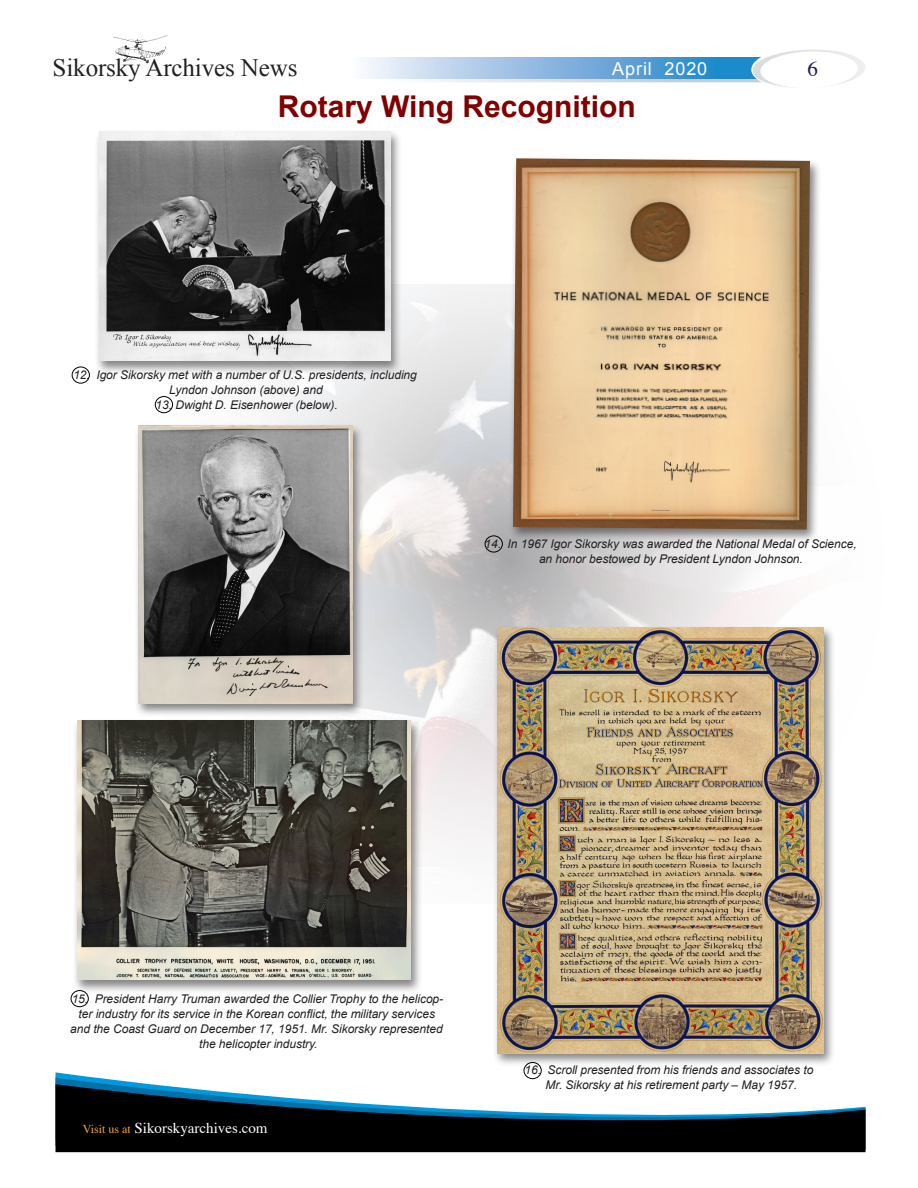
<style>
.page{position:relative;width:918px;height:1188px;background:#fff}
.page>*{position:absolute;margin:0;border:0;box-sizing:border-box;transform-origin:0 0}
.t1{font:700 30px "Arial";color:#800101}
.t2{font:25.05px "Times New Roman";letter-spacing:-.005em;color:#231f20}
.t3{font:21px "Times";color:#1f1854}
.t4{font:18px "Arial";letter-spacing:.05em;color:#fff}
.t5{font:15px "Times";color:#fff}
.t6{font:italic 12px/15px "Arial";letter-spacing:-.005em;color:#231f20;text-align:center}
.s1{font-size:12px;color:#faab1e}
</style>
<div class="page">
<svg style="left:56px;top:1078px;width:481px;height:6px"></svg>
<svg style="left:365px;top:49px;width:500px;height:39px"></svg>
<svg style="left:56px;top:1084px;width:810px;height:68px;fill:#000"></svg>
<img style="left:113px;top:36px;width:53px;height:28px">
<img style="left:154px;top:284px;width:627px;height:561px">
<div style="left:94px;top:129px;width:309px;height:246px;background:#231f20;opacity:.55"></div>
<img style="left:99px;top:132px;width:292px;height:229px">
<div style="left:134px;top:423px;width:230px;height:295px;background:#231f20;opacity:.55"></div>
<img style="left:139px;top:425px;width:214px;height:279px">
<div style="left:72px;top:718px;width:351px;height:276px;background:#231f20;opacity:.55"></div>
<img style="left:77px;top:720px;width:334px;height:260px">
<div style="left:508px;top:156px;width:313px;height:388px;background:#231f20;opacity:.55"></div>
<img style="left:513px;top:158px;width:297px;height:372px">
<div style="left:493px;top:625px;width:342px;height:442px;background:#231f20;opacity:.55"></div>
<img style="left:498px;top:627px;width:326px;height:426px">
<div style="left:524px;top:1062px;width:17px;height:17px;border:1px solid #000;border-radius:50%"></div>
<div style="left:71px;top:990px;width:18px;height:17px;border:1px solid #000;border-radius:50%"></div>
<div style="left:72px;top:367px;width:18px;height:16px;border:1px solid #000;border-radius:50%"></div>
<div style="left:155px;top:396px;width:18px;height:17px;border:1px solid #000;border-radius:50%"></div>
<div style="left:485px;top:536px;width:18px;height:16px;border:1px solid #000;border-radius:50%"></div>
<h2 class="t2" style="left:53px;top:51px;width:246px">Sikorsky Archives News</h2>
<h3 class="t4" style="left:612px;top:57px;width:97px">April 2020</h3>
<p class="t3" style="left:808px;top:49px;width:12px">6</p>
<p class="t1" style="left:278px;top:86px;width:360px">Rotary Wing Recognition</p>
<p class="t6" style="left:73px;top:368px;width:345px">12. Igor Sikorsky met with a number of U.S. presidents, including<br>Lyndon Johnson (above) and</p>
<p class="t6" style="left:156px;top:398px;width:184px">13. Dwight D. Eisenhower (below).</p>
<p class="t6" style="left:485px;top:536px;width:374px">14. In 1967 Igor Sikorsky was awarded the National Medal of Science, an honor bestowed by President Lyndon Johnson.</p>
<p class="t6" style="left:70px;top:992px;width:375px">15. President Harry Truman awarded the Collier Trophy to the helicop&shy;ter industry for its service in the Korean conflict, the military services and the Coast Guard on December 17, 1951. Mr. Sikorsky represented the helicopter industry.</p>
<p class="t5" style="left:83px;top:1114px;width:186px"><span class="s1">Visit us at</span> Sikorskyarchives.com</p>
<p class="t6" style="left:525px;top:1063px;width:290px">16. Scroll presented from his friends and associates to<br>Mr. Sikorsky at his retirement party – May 1957.</p>
</div>
